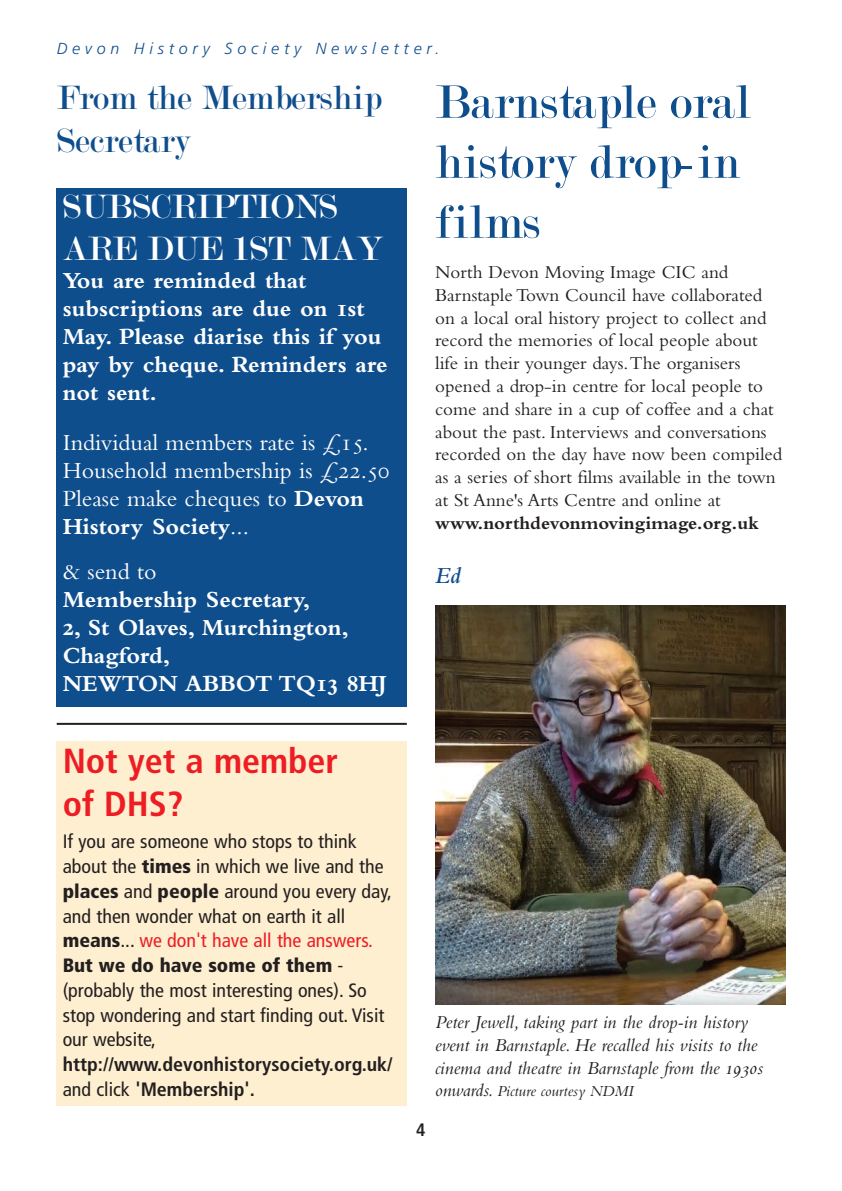
<style>
.page{position:relative;width:842px;height:1191px;background:#fff}
.page>*{position:absolute;margin:0;border:0;box-sizing:border-box;transform-origin:0 0}
.t1{font:50px/60px "Modern";color:#0f4e8c}
.t2{font:36px/43.2px "Modern";color:#0f4e8c}
.t3{font:36px/42px "Modern";color:#fff}
.t4{font:700 condensed 34.8px/43.4px "Frutiger";color:#ee1d23}
.t5{font:700 24px/28px "Bembo NT";color:#fff}
.t6{font:24px/28px "Bembo NT";color:#fff}
.t7{font:italic 600 24px "Bembo NT";color:#0f4e8c}
.t8{font:condensed 19.4px/24.8px "Frutiger";color:#231f20}
.t9{font:700 condensed 19.4px/24.8px "Frutiger";color:#231f20}
.t10{font:19px/22.8px "Bembo NT";color:#231f20}
.t11{font:italic 19px/22.8px "Bembo NT";color:#231f20}
.t12{font:700 19px "Bembo NT";color:#231f20}
.t13{font:700 condensed 18px "Frutiger";color:#231f20}
.t14{font:italic 300 16px "Frutiger";letter-spacing:.3em;color:#0f4e8c}
.t15{font:italic 16px "Bembo NT";color:#231f20}
.s1{font-weight:700}
.s2{font-weight:900}
.s3{color:#ee1d23}
.s4{font-weight:400}
.s5{font-size:19px}
</style>
<div class="page">
<img style="left:435px;top:606px;width:350px;height:398px">
<div style="left:57px;top:741px;width:350px;height:365px;background:#feefd0"></div>
<hr style="left:57px;top:723px;width:350px;height:2px;background:#231f20">
<div style="left:57px;top:188px;width:350px;height:519px;background:#0f4e8c"></div>
<p class="t14" style="left:57px;top:42px;width:384px">Devon History Society Newsletter.</p>
<h1 class="t1" style="left:435px;top:73px;width:317px">Barnstaple oral history drop-in films</h1>
<p class="t10" style="left:435px;top:262px;width:349px">North Devon Moving Image CIC and Barnstaple Town Council have collaborated on a local oral history project to collect and record the memories of local people about life in their younger days.The organisers opened a drop-in centre for local people to come and share in a cup of coffee and a chat about the past. Interviews and conversations recorded on the day have now been compiled as a series of short films available in the town at St Anne's Arts Centre and online at</p>
<p class="t12" style="left:435px;top:517px;width:325px">www.northdevonmovingimage.org.uk</p>
<p class="t7" style="left:435px;top:568px;width:27px">Ed</p>
<h2 class="t2" style="left:57px;top:76px;width:326px">From the Membership<br>Secretary</h2>
<h2 class="t3" style="left:63px;top:186px;width:321px">SUBSCRIPTIONS<br>ARE DUE 1ST MAY</h2>
<p class="t5" style="left:63px;top:269px;width:326px">You are reminded that subscriptions are due on 1st<br>May. Please diarise this if you pay by cheque. Reminders are not sent.</p>
<p class="t6" style="left:63px;top:431px;width:328px">Individual members rate is £15.<br>Household membership is £22.50<br>Please make cheques to <span class="s1">Devon<br>History Society</span>...</p>
<p class="t6" style="left:63px;top:560px;width:95px">&amp; send to</p>
<p class="t5" style="left:63px;top:588px;width:326px">Membership Secretary,<br>2, St Olaves, Murchington,<br>Chagford,<br>NEWTON ABBOT TQ13 8HJ</p>
<h3 class="t4" style="left:63px;top:742px;width:277px">Not yet a member of DHS?</h3>
<p class="t8" style="left:63px;top:830px;width:331px">If you are someone who stops to think about the <span class="s2">times</span> in which we live and the <span class="s2">places</span> and <span class="s2">people</span> around you every day, and then wonder what on earth it all <span class="s2">means</span>... <span class="s3">we don't have all the answers.<br></span><span class="s2">But we do have some of them</span> - (probably the most interesting ones). So stop wondering and start finding out. Visit our website,</p>
<p class="t9" style="left:63px;top:1053px;width:332px">http://www.devonhistorysociety.org.uk/ <span class="s4">and click</span> 'Membership'.</p>
<p class="t13" style="left:416px;top:1123px;width:11px">4</p>
<p class="t11" style="left:435px;top:1012px;width:330px">Peter Jewell, taking part in the drop-in history event in Barnstaple. He recalled his visits to the cinema and theatre in Barnstaple from the 1930s</p>
<p class="t15" style="left:435px;top:1086px;width:200px"><span class="s5">onwards.</span> Picture courtesy NDMI</p>
</div>
